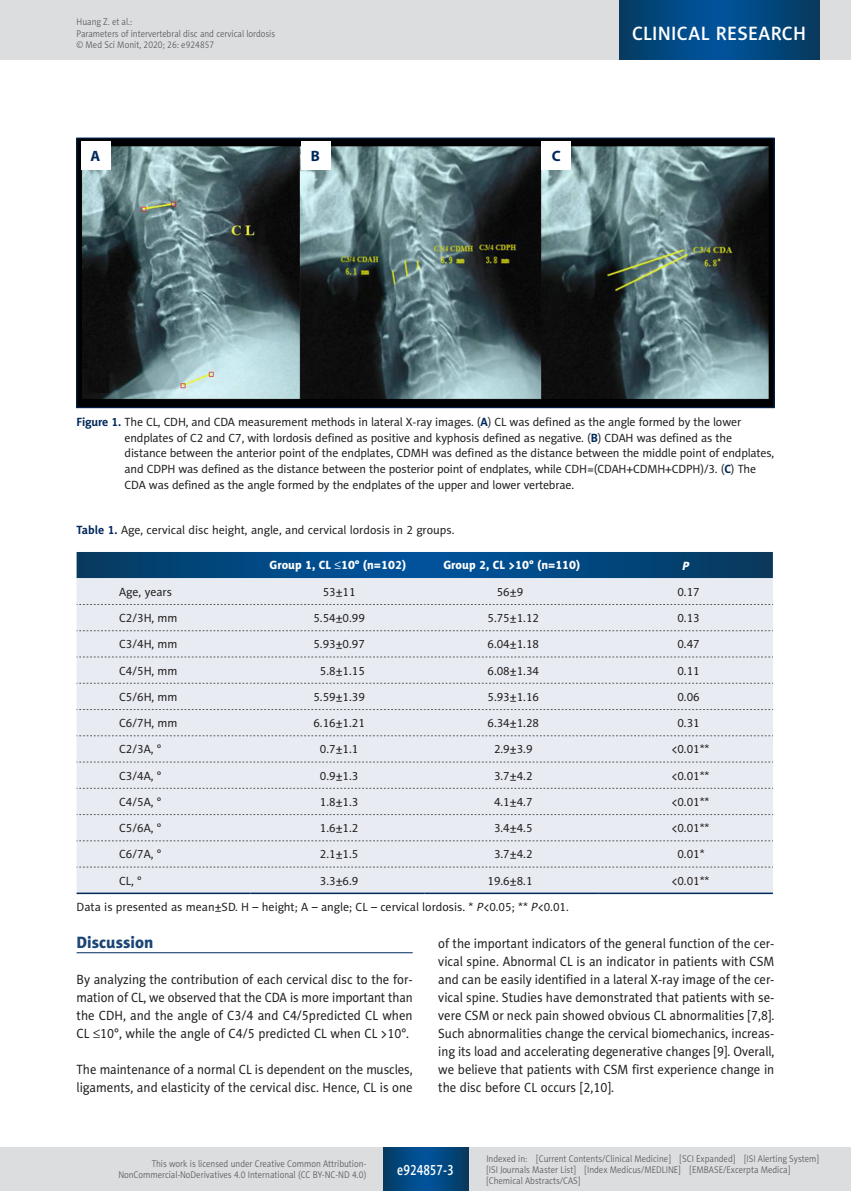
<style>
.page{position:relative;width:851px;height:1191px;background:#fff}
.page>*{position:absolute;margin:0;border:0;box-sizing:border-box;transform-origin:0 0}
.t1{font:19.5px "Naomi Sans EFN Medium";letter-spacing:.015em;color:#fff}
.MSM_Headline_1{font:16.5px "Naomi Sans EFN Heavy";color:#1a4574}
.MSM_e-PAGINA{font:15px "Naomi Sans EFN Medium";color:#fff;scale:.8 1}
.t2{font:700 15px "Myriad Pro";color:#00295c}
.MSM_Body{font:13.5px/18px "Naomi Sans EFN";color:#231f20;text-align:justify;scale:.95 1}
.MSM_Body-2{font:13.5px/18px "Naomi Sans EFN";color:#231f20;scale:.94 1}
.MSM_Rycina_tytul{font:12px/15.8px "Naomi Sans EFN";letter-spacing:-.01em;color:#231f20}
.MSM_Tabela_zawartosc{font:12px "Naomi Sans EFN";color:#231f20}
.MSM_Table_podpis_dol{font:12px "Naomi Sans EFN";color:#231f20}
.MSM_Tabela_tytul{font:12px "Naomi Sans EFN";color:#231f20}
.MSM_Tabela_Head{font:12px "Naomi Sans EFN Heavy";color:#fff}
.MSM_Tabela_Head-2{font:italic 12px "Naomi Sans EFN Heavy";color:#fff}
.MSM_pagina_zywa{font:9.75px/11.2px "Naomi Sans EFN Light";color:#57585a;scale:.9 1}
.MSM_pagina_sygnatura{font:9.75px "Naomi Sans EFN Light";color:#57585a;scale:.9 1}
.s1{font-weight:700;color:#00295c}
.s2{font-family:"Standard Sym L"}
.s3{font-style:italic}
</style>
<div class="page">
<hr style="left:77px;top:952px;width:335px;height:1px;background:#00295c">
<img style="left:79px;top:140px;width:693px;height:266px">
<div style="left:77px;top:138px;width:697px;height:270px;border:1px solid #00295c"></div>
<div style="left:81px;top:142px;width:29px;height:28px;background:#fff"></div>
<div style="left:301px;top:142px;width:29px;height:28px;background:#fff"></div>
<div style="left:541px;top:142px;width:30px;height:28px;background:#fff"></div>
<svg style="left:77px;top:552px;width:695px;height:26px;background:#02477f"></svg>
<div style="left:77px;top:578px;width:695px;height:314px;background:#e8ebf2"></div>
<svg style="left:77px;top:604px;width:695px;height:1px"></svg>
<svg style="left:77px;top:630px;width:695px;height:1px"></svg>
<svg style="left:77px;top:657px;width:695px;height:1px"></svg>
<svg style="left:77px;top:683px;width:695px;height:1px"></svg>
<svg style="left:77px;top:709px;width:695px;height:1px"></svg>
<svg style="left:77px;top:735px;width:695px;height:1px"></svg>
<svg style="left:77px;top:762px;width:695px;height:1px"></svg>
<svg style="left:77px;top:788px;width:695px;height:1px"></svg>
<svg style="left:77px;top:814px;width:695px;height:1px"></svg>
<svg style="left:77px;top:840px;width:695px;height:1px"></svg>
<svg style="left:77px;top:867px;width:695px;height:1px"></svg>
<hr style="left:77px;top:892px;width:173px;height:2px;background:#00295c">
<hr style="left:250px;top:892px;width:174px;height:2px;background:#00295c">
<hr style="left:424px;top:892px;width:174px;height:2px;background:#00295c">
<hr style="left:598px;top:892px;width:174px;height:2px;background:#00295c">
<div style="left:0;top:1148px;width:850px;height:43px;background:#dcdddf"></div>
<svg style="left:383px;top:1147px;width:85px;height:43px;background:#02477e"></svg>
<div style="left:0;top:0;width:850px;height:60px;background:#dcdddf"></div>
<svg style="left:619px;top:0;width:200px;height:60px;background:#02477e"></svg>
<p class="MSM_pagina_zywa" style="left:77px;top:16px;width:222px">Huang Z. et al.:<br>Parameters of intervertebral disc and cervical lordosis</p>
<p class="MSM_pagina_sygnatura" style="left:77px;top:39px;width:154px">© Med Sci Monit, 2020; 26: e924857</p>
<p class="t2" style="left:91px;top:147px;width:11px">A</p>
<p class="t2" style="left:311px;top:147px;width:11px">B</p>
<p class="t2" style="left:551px;top:147px;width:10px">C</p>
<h1 class="t1" style="left:632px;top:22px;width:175px">CLINICAL RESEARCH</h1>
<p class="MSM_Rycina_tytul" style="left:124px;top:414px;width:651px;text-indent:-48px"><span class="s1">Figure 1.</span> The CL, CDH, and CDA measurement methods in lateral X-ray images. (<span class="s1">A</span>) CL was defined as the angle formed by the lower endplates of C2 and C7, with lordosis defined as positive and kyphosis defined as negative. (<span class="s1">B</span>) CDAH was defined as the distance between the anterior point of the endplates, CDMH was defined as the distance between the middle point of endplates, and CDPH was defined as the distance between the posterior point of endplates, while CDH=(CDAH+CDMH+CDPH)/3. (<span class="s1">C</span>) The CDA was defined as the angle formed by the endplates of the upper and lower vertebrae.</p>
<p class="MSM_Tabela_tytul" style="left:77px;top:523px;width:379px"><span class="s1">Table 1.</span> Age, cervical disc height, angle, and cervical lordosis in 2 groups.</p>
<p class="MSM_Tabela_Head" style="left:269px;top:558px;width:138px">Group 1, CL <span class="s2">£</span>10° (n=102)</p>
<p class="MSM_Tabela_Head" style="left:443px;top:558px;width:138px">Group 2, CL &gt;10° (n=110)</p>
<p class="MSM_Tabela_Head-2" style="left:682px;top:558px;width:8px">P</p>
<p class="MSM_Tabela_zawartosc" style="left:119px;top:585px;width:54px">Age, years</p>
<p class="MSM_Tabela_zawartosc" style="left:322px;top:585px;width:34px">53±11</p>
<p class="MSM_Tabela_zawartosc" style="left:496px;top:585px;width:28px">56±9</p>
<p class="MSM_Tabela_zawartosc" style="left:677px;top:585px;width:24px">0.17</p>
<p class="MSM_Tabela_zawartosc" style="left:119px;top:611px;width:60px">C2/3H, mm</p>
<p class="MSM_Tabela_zawartosc" style="left:313px;top:611px;width:53px">5.54±0.99</p>
<p class="MSM_Tabela_zawartosc" style="left:487px;top:611px;width:53px">5.75±1.12</p>
<p class="MSM_Tabela_zawartosc" style="left:677px;top:611px;width:24px">0.13</p>
<p class="MSM_Tabela_zawartosc" style="left:119px;top:637px;width:60px">C3/4H, mm</p>
<p class="MSM_Tabela_zawartosc" style="left:313px;top:637px;width:53px">5.93±0.97</p>
<p class="MSM_Tabela_zawartosc" style="left:487px;top:637px;width:53px">6.04±1.18</p>
<p class="MSM_Tabela_zawartosc" style="left:677px;top:637px;width:24px">0.47</p>
<p class="MSM_Tabela_zawartosc" style="left:119px;top:663px;width:60px">C4/5H, mm</p>
<p class="MSM_Tabela_zawartosc" style="left:320px;top:663px;width:46px">5.8±1.15</p>
<p class="MSM_Tabela_zawartosc" style="left:487px;top:663px;width:53px">6.08±1.34</p>
<p class="MSM_Tabela_zawartosc" style="left:677px;top:663px;width:24px">0.11</p>
<p class="MSM_Tabela_zawartosc" style="left:119px;top:690px;width:60px">C5/6H, mm</p>
<p class="MSM_Tabela_zawartosc" style="left:313px;top:690px;width:53px">5.59±1.39</p>
<p class="MSM_Tabela_zawartosc" style="left:487px;top:690px;width:53px">5.93±1.16</p>
<p class="MSM_Tabela_zawartosc" style="left:677px;top:690px;width:24px">0.06</p>
<p class="MSM_Tabela_zawartosc" style="left:119px;top:716px;width:60px">C6/7H, mm</p>
<p class="MSM_Tabela_zawartosc" style="left:313px;top:716px;width:53px">6.16±1.21</p>
<p class="MSM_Tabela_zawartosc" style="left:487px;top:716px;width:53px">6.34±1.28</p>
<p class="MSM_Tabela_zawartosc" style="left:677px;top:716px;width:24px">0.31</p>
<p class="MSM_Tabela_zawartosc" style="left:119px;top:742px;width:44px">C2/3A, °</p>
<p class="MSM_Tabela_zawartosc" style="left:320px;top:742px;width:40px">0.7±1.1</p>
<p class="MSM_Tabela_zawartosc" style="left:494px;top:742px;width:40px">2.9±3.9</p>
<p class="MSM_Tabela_zawartosc" style="left:671px;top:742px;width:40px">&lt;0.01**</p>
<p class="MSM_Tabela_zawartosc" style="left:119px;top:768px;width:44px">C3/4A, °</p>
<p class="MSM_Tabela_zawartosc" style="left:320px;top:768px;width:40px">0.9±1.3</p>
<p class="MSM_Tabela_zawartosc" style="left:494px;top:768px;width:40px">3.7±4.2</p>
<p class="MSM_Tabela_zawartosc" style="left:671px;top:768px;width:40px">&lt;0.01**</p>
<p class="MSM_Tabela_zawartosc" style="left:119px;top:795px;width:44px">C4/5A, °</p>
<p class="MSM_Tabela_zawartosc" style="left:320px;top:795px;width:40px">1.8±1.3</p>
<p class="MSM_Tabela_zawartosc" style="left:494px;top:795px;width:40px">4.1±4.7</p>
<p class="MSM_Tabela_zawartosc" style="left:671px;top:795px;width:40px">&lt;0.01**</p>
<p class="MSM_Tabela_zawartosc" style="left:119px;top:821px;width:44px">C5/6A, °</p>
<p class="MSM_Tabela_zawartosc" style="left:320px;top:821px;width:40px">1.6±1.2</p>
<p class="MSM_Tabela_zawartosc" style="left:494px;top:821px;width:40px">3.4±4.5</p>
<p class="MSM_Tabela_zawartosc" style="left:671px;top:821px;width:40px">&lt;0.01**</p>
<p class="MSM_Tabela_zawartosc" style="left:119px;top:847px;width:44px">C6/7A, °</p>
<p class="MSM_Tabela_zawartosc" style="left:320px;top:847px;width:40px">2.1±1.5</p>
<p class="MSM_Tabela_zawartosc" style="left:494px;top:847px;width:40px">3.7±4.2</p>
<p class="MSM_Tabela_zawartosc" style="left:677px;top:847px;width:29px">0.01*</p>
<p class="MSM_Tabela_zawartosc" style="left:119px;top:873px;width:24px">CL, °</p>
<p class="MSM_Tabela_zawartosc" style="left:320px;top:873px;width:40px">3.3±6.9</p>
<p class="MSM_Tabela_zawartosc" style="left:487px;top:873px;width:46px">19.6±8.1</p>
<p class="MSM_Tabela_zawartosc" style="left:671px;top:873px;width:40px">&lt;0.01**</p>
<p class="MSM_Table_podpis_dol" style="left:77px;top:900px;width:493px">Data is presented as mean±SD. H – height; A – angle; CL – cervical lordosis. * <span class="s3">P</span>&lt;0.05; ** <span class="s3">P</span>&lt;0.01.</p>
<p class="MSM_Headline_1" style="left:77px;top:932px;width:78px">Discussion</p>
<p class="MSM_Body" style="left:77px;top:970px;width:355px">By analyzing the contribution of each cervical disc to the for&shy;mation of CL, we observed that the CDA is more important than the CDH, and the angle of C3/4 and C4/5predicted CL when CL <span class="s2">£</span>10°, while the angle of C4/5 predicted CL when CL &gt;10°.</p>
<p class="MSM_Body-2" style="left:77px;top:1060px;width:359px">The maintenance of a normal CL is dependent on the muscles, ligaments, and elasticity of the cervical disc. Hence, CL is one</p>
<p class="MSM_Body" style="left:438px;top:934px;width:355px">of the important indicators of the general function of the cer&shy;vical spine. Abnormal CL is an indicator in patients with CSM and can be easily identified in a lateral X-ray image of the cer&shy;vical spine. Studies have demonstrated that patients with se&shy;vere CSM or neck pain showed obvious CL abnormalities [7,8].<br>Such abnormalities change the cervical biomechanics, increas&shy;ing its load and accelerating degenerative changes [9]. Overall, we believe that patients with CSM first experience change in the disc before CL occurs [2,10].</p>
<p class="MSM_pagina_zywa" style="left:118px;top:1158px;width:277px;text-align:right">This work is licensed under Creative Common Attribution-<br>NonCommercial-NoDerivatives 4.0 International (CC BY-NC-ND 4.0)</p>
<p class="MSM_e-PAGINA" style="left:397px;top:1160px;width:72px">e924857-3</p>
<p class="MSM_pagina_zywa" style="left:486px;top:1152px;width:371px">Indexed in: [Current Contents/Clinical Medicine] [SCI Expanded] [ISI Alerting System] [ISI Journals Master List] [Index Medicus/MEDLINE] [EMBASE/Excerpta Medica] [Chemical Abstracts/CAS]</p>
</div>
